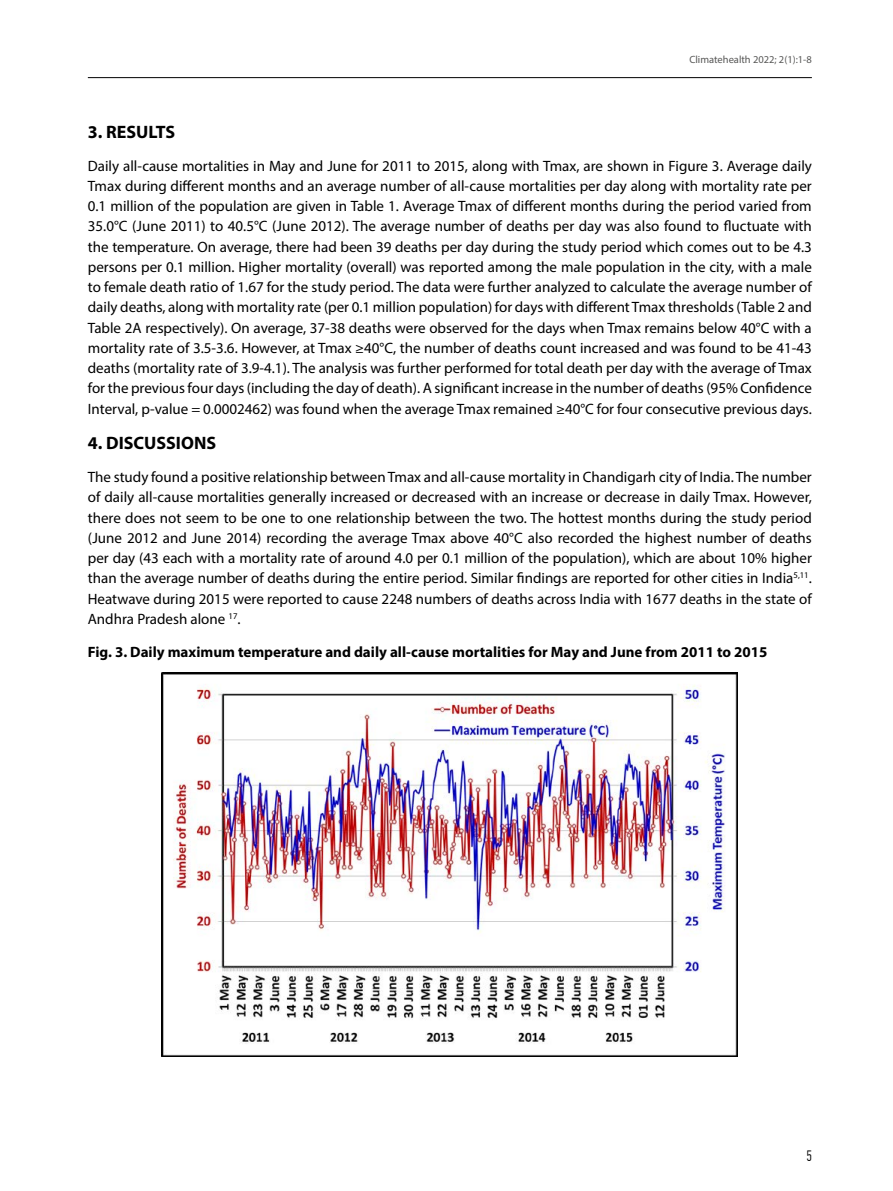
<style>
.page{position:relative;width:893px;height:1191px;background:#fff}
.page>*{position:absolute;margin:0;border:0;box-sizing:border-box;transform-origin:0 0}
.t1{font:700 18px "Myriad Pro";color:#000}
.t2{font:15px/20.2px "Myriad Pro";color:#000;text-align:justify}
.t3{font:700 15px "Myriad Pro";color:#000}
.t4{font:300 15px "PF Din Text Comp Pro";color:#000}
.t5{font:10.5px "Myriad Pro";color:#575756}
</style>
<div class="page">
<hr style="left:88px;top:77px;width:724px;height:1px;background:#000">
<img style="left:162px;top:672px;width:576px;height:384px">
<p class="t5" style="left:689px;top:53px;width:124px">Climatehealth 2022; 2(1):1-8</p>
<p class="t1" style="left:88px;top:120px;width:89px">3. RESULTS</p>
<p class="t2" style="left:88px;top:155px;width:726px">Daily all-cause mortalities in May and June for 2011 to 2015, along with Tmax, are shown in Figure 3. Average daily Tmax during different months and an average number of all-cause mortalities per day along with mortality rate per 0.1 million of the population are given in Table 1. Average Tmax of different months during the period varied from 35.0°C (June 2011) to 40.5°C (June 2012). The average number of deaths per day was also found to fluctuate with the temperature. On average, there had been 39 deaths per day during the study period which comes out to be 4.3 persons per 0.1 million. Higher mortality (overall) was reported among the male population in the city, with a male to female death ratio of 1.67 for the study period. The data were further analyzed to calculate the average number of daily deaths, along with mortality rate (per 0.1 million population) for days with different Tmax thresholds (Table 2 and Table 2A respectively). On average, 37-38 deaths were observed for the days when Tmax remains below 40°C with a mortality rate of 3.5-3.6. However, at Tmax ≥40°C, the number of deaths count increased and was found to be 41-43 deaths (mortality rate of 3.9-4.1). The analysis was further performed for total death per day with the average of Tmax for the previous four days (including the day of death). A significant increase in the number of deaths (95% Confidence Interval, p-value = 0.0002462) was found when the average Tmax remained ≥40°C for four consecutive previous days.</p>
<p class="t1" style="left:88px;top:431px;width:130px">4. DISCUSSIONS</p>
<p class="t2" style="left:88px;top:466px;width:726px">The study found a positive relationship between Tmax and all-cause mortality in Chandigarh city of India. The number of daily all-cause mortalities generally increased or decreased with an increase or decrease in daily Tmax. However, there does not seem to be one to one relationship between the two. The hottest months during the study period (June 2012 and June 2014) recording the average Tmax above 40°C also recorded the highest number of deaths per day (43 each with a mortality rate of around 4.0 per 0.1 million of the population), which are about 10% higher than the average number of deaths during the entire period. Similar findings are reported for other cities in India<sup>5,11</sup>.<br>Heatwave during 2015 were reported to cause 2248 numbers of deaths across India with 1677 deaths in the state of Andhra Pradesh alone <sup>17</sup>.</p>
<p class="t3" style="left:88px;top:642px;width:681px">Fig. 3. Daily maximum temperature and daily all-cause mortalities for May and June from 2011 to 2015</p>
<p class="t4" style="left:806px;top:1147px;width:7px">5</p>
</div>
